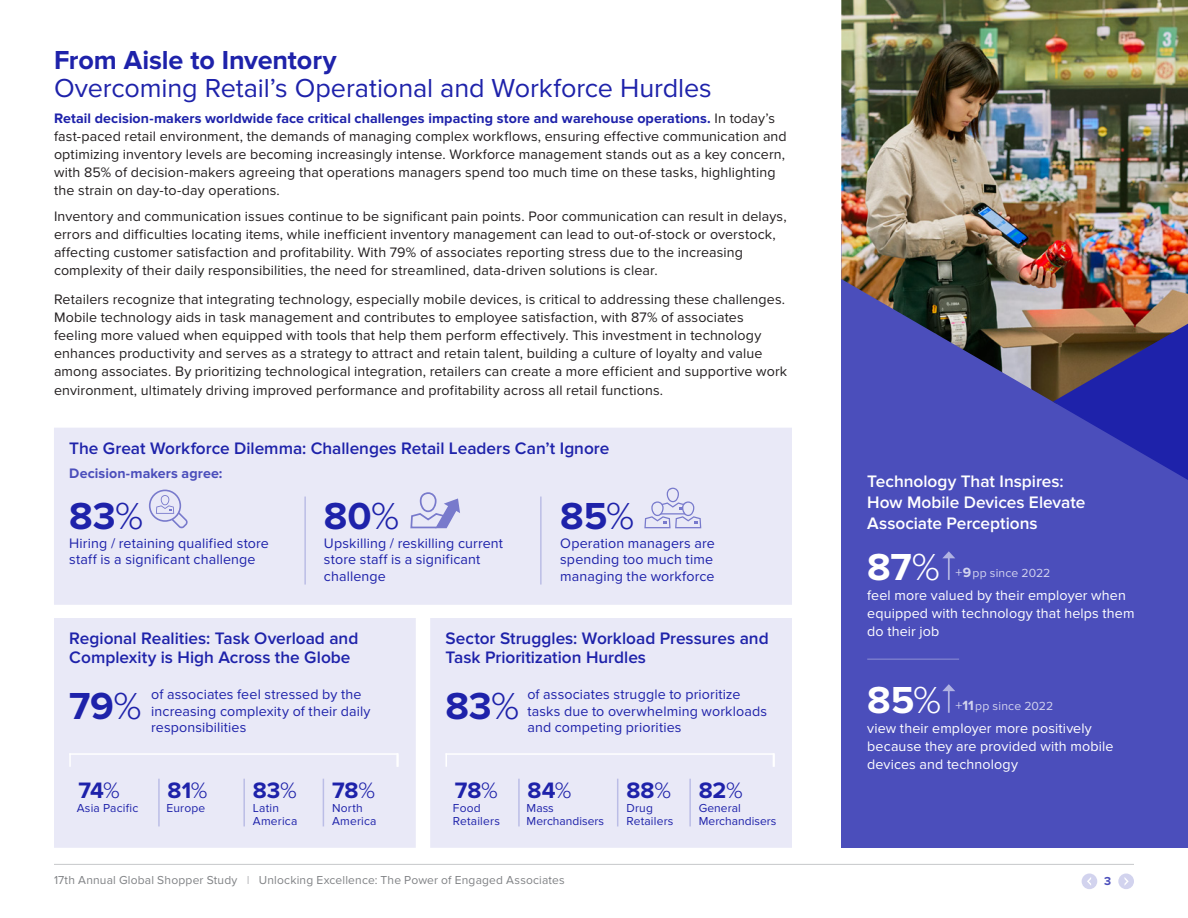
<style>
.page{position:relative;width:1188px;height:918px;background:#fff}
.page>*{position:absolute;margin:0;border:0;box-sizing:border-box;transform-origin:0 0}
.t1{font:700 39px "Proxima Nova";letter-spacing:-.005em;color:#1e22aa}
.t2{font:700 39px "Proxima Nova";color:#fff}
.t3{font:27px "Proxima Nova";letter-spacing:-.005em;color:#1e22aa}
.t4{font:700 27px "Proxima Nova";letter-spacing:-.005em;color:#1e22aa}
.t5{font:700 23.1px "Proxima Nova";letter-spacing:-.005em;color:#1e22aa}
.t6{font:600 17.25px/18.8px "Proxima Nova";color:#1e22aa}
.t7{font:600 17.25px/21px "Proxima Nova";color:#fff}
.t8{font:14.25px/18px "Proxima Nova";letter-spacing:.01em;color:#231f20}
.t9{font:14.25px/16.5px "Proxima Nova";letter-spacing:.01em;color:#1e22aa}
.t10{font:14.25px/18px "Proxima Nova";letter-spacing:.01em;color:#fff}
.t11{font:700 14.25px "Proxima Nova";letter-spacing:.005em;color:#4b4ebb}
.t12{font:12.15px "Proxima Nova";letter-spacing:.01em;color:#d2d3ee}
.t13{font:12px/12.8px "Proxima Nova";letter-spacing:.015em;color:#1e22aa}
.t14{font:12px "Proxima Nova";letter-spacing:.015em;color:#808285}
.t15{font:700 12px "Proxima Nova";color:#4b4ebb}
.s1{font-weight:700;color:#1e22aa}
.s2{font-weight:300}
.s3{font-size:13.8px}
.s4{font-weight:700;font-size:13.8px}
.s5{color:#bcbdc0}
</style>
<div class="page">
<hr style="left:54px;top:864px;width:1080px;height:1px;background:#c7c8ca">
<div style="left:1118px;top:874px;width:16px;height:15px;background:#d2d3ee;border-radius:50%"></div>
<svg style="left:1124px;top:877px;width:5px;height:9px"></svg>
<div style="left:1082px;top:874px;width:15px;height:15px;background:#d2d3ee;border-radius:50%"></div>
<svg style="left:1087px;top:877px;width:4px;height:8px"></svg>
<div style="left:841px;top:225px;width:347px;height:623px;background:#4b4ebb"></div>
<img style="left:841px;top:0;width:347px;height:402px">
<svg style="left:1053px;top:324px;width:135px;height:156px"></svg>
<hr style="left:948px;top:557px;width:2px;height:23px;background:#b0b2e1">
<svg style="left:943px;top:551px;width:12px;height:7px"></svg>
<hr style="left:867px;top:658px;width:92px;height:2px;background:#787acc">
<hr style="left:948px;top:690px;width:2px;height:23px;background:#b0b2e1">
<svg style="left:942px;top:684px;width:13px;height:7px"></svg>
<div style="left:54px;top:428px;width:738px;height:177px;background:#e9e9f7"></div>
<hr style="left:304px;top:497px;width:2px;height:88px;background:#bbbde6">
<hr style="left:540px;top:497px;width:2px;height:88px;background:#bbbde6">
<div style="left:54px;top:618px;width:362px;height:230px;background:#e9e9f7"></div>
<hr style="left:158px;top:779px;width:2px;height:47px;background:#bbbde6">
<hr style="left:243px;top:779px;width:2px;height:47px;background:#bbbde6">
<hr style="left:323px;top:779px;width:1px;height:47px;background:#bbbde6">
<hr style="left:69px;top:753px;width:329px;height:2px;background:#fff">
<svg style="left:69px;top:755px;width:2px;height:12px"></svg>
<svg style="left:396px;top:754px;width:3px;height:13px"></svg>
<div style="left:430px;top:618px;width:362px;height:230px;background:#e9e9f7"></div>
<hr style="left:518px;top:779px;width:2px;height:47px;background:#bbbde6">
<hr style="left:617px;top:779px;width:1px;height:47px;background:#bbbde6">
<hr style="left:689px;top:779px;width:2px;height:47px;background:#bbbde6">
<hr style="left:446px;top:753px;width:328px;height:2px;background:#fff">
<svg style="left:446px;top:755px;width:1px;height:12px"></svg>
<svg style="left:773px;top:753px;width:2px;height:14px"></svg>
<svg style="left:149px;top:490px;width:39px;height:39px"></svg>
<svg style="left:410px;top:492px;width:50px;height:37px"></svg>
<svg style="left:644px;top:488px;width:57px;height:40px"></svg>
<h2 class="t4" style="left:54px;top:44px;width:284px">From Aisle to Inventory</h2>
<h2 class="t3" style="left:54px;top:73px;width:659px">Overcoming Retail’s Operational and Workforce Hurdles</h2>
<p class="t8" style="left:54px;top:110px;width:734px"><span class="s1">Retail decision-makers worldwide face critical challenges impacting store and warehouse operations.</span> In today’s fast-paced retail environment, the demands of managing complex workflows, ensuring effective communication and optimizing inventory levels are becoming increasingly intense. Workforce management stands out as a key concern, with 85% of decision-makers agreeing that operations managers spend too much time on these tasks, highlighting the strain on day-to-day operations.</p>
<p class="t8" style="left:54px;top:208px;width:734px">Inventory and communication issues continue to be significant pain points. Poor communication can result in delays, errors and difficulties locating items, while inefficient inventory management can lead to out-of-stock or overstock, affecting customer satisfaction and profitability. With 79% of associates reporting stress due to the increasing complexity of their daily responsibilities, the need for streamlined, data-driven solutions is clear.</p>
<p class="t8" style="left:54px;top:291px;width:735px">Retailers recognize that integrating technology, especially mobile devices, is critical to addressing these challenges.<br>Mobile technology aids in task management and contributes to employee satisfaction, with 87% of associates feeling more valued when equipped with tools that help them perform effectively. This investment in technology enhances productivity and serves as a strategy to attract and retain talent, building a culture of loyalty and value among associates. By prioritizing technological integration, retailers can create a more efficient and supportive work environment, ultimately driving improved performance and profitability across all retail functions.</p>
<p class="t6" style="left:69px;top:439px;width:542px">The Great Workforce Dilemma: Challenges Retail Leaders Can’t Ignore</p>
<p class="t11" style="left:69px;top:465px;width:155px">Decision-makers agree:</p>
<h1 class="t1" style="left:69px;top:493px;width:75px">83<span class="s2">%</span></h1>
<p class="t9" style="left:69px;top:535px;width:201px">Hiring / retaining qualified store staff is a significant challenge</p>
<h1 class="t1" style="left:324px;top:493px;width:77px">80<span class="s2">%</span></h1>
<p class="t9" style="left:324px;top:535px;width:181px">Upskilling / reskilling current store staff is a significant challenge</p>
<h1 class="t1" style="left:560px;top:493px;width:76px">85<span class="s2">%</span></h1>
<p class="t9" style="left:560px;top:535px;width:156px">Operation managers are spending too much time managing the workforce</p>
<p class="t6" style="left:69px;top:629px;width:291px">Regional Realities: Task Overload and<br>Complexity is High Across the Globe</p>
<p class="t6" style="left:446px;top:629px;width:325px">Sector Struggles: Workload Pressures and<br>Task Prioritization Hurdles</p>
<h1 class="t1" style="left:69px;top:684px;width:74px">79<span class="s2">%</span></h1>
<p class="t9" style="left:151px;top:687px;width:221px">of associates feel stressed by the increasing complexity of their daily responsibilities</p>
<h1 class="t1" style="left:446px;top:684px;width:75px">83<span class="s2">%</span></h1>
<p class="t9" style="left:527px;top:687px;width:241px">of associates struggle to prioritize tasks due to overwhelming workloads and competing priorities</p>
<h3 class="t5" style="left:79px;top:777px;width:43px">74<span class="s2">%</span></h3>
<h3 class="t5" style="left:168px;top:777px;width:41px">81<span class="s2">%</span></h3>
<h3 class="t5" style="left:253px;top:777px;width:45px">83<span class="s2">%</span></h3>
<h3 class="t5" style="left:332px;top:777px;width:45px">78<span class="s2">%</span></h3>
<h3 class="t5" style="left:455px;top:777px;width:45px">78<span class="s2">%</span></h3>
<h3 class="t5" style="left:528px;top:777px;width:45px">84<span class="s2">%</span></h3>
<h3 class="t5" style="left:626px;top:777px;width:46px">88<span class="s2">%</span></h3>
<h3 class="t5" style="left:699px;top:777px;width:46px">82<span class="s2">%</span></h3>
<p class="t13" style="left:77px;top:803px;width:63px">Asia Pacific</p>
<p class="t13" style="left:167px;top:803px;width:40px">Europe</p>
<p class="t13" style="left:253px;top:803px;width:46px">Latin<br>America</p>
<p class="t13" style="left:332px;top:803px;width:46px">North<br>America</p>
<p class="t13" style="left:453px;top:803px;width:49px">Food<br>Retailers</p>
<p class="t13" style="left:527px;top:803px;width:79px">Mass<br>Merchandisers</p>
<p class="t13" style="left:626px;top:803px;width:49px">Drug<br>Retailers</p>
<p class="t13" style="left:699px;top:803px;width:79px">General<br>Merchandisers</p>
<p class="t7" style="left:867px;top:471px;width:220px">Technology That Inspires:<br>How Mobile Devices Elevate<br>Associate Perceptions</p>
<h1 class="t2" style="left:867px;top:544px;width:74px">87<span class="s2">%</span></h1>
<p class="t12" style="left:955px;top:566px;width:97px"><span class="s3">+</span><span class="s4">9</span>pp since 2022</p>
<p class="t10" style="left:867px;top:587px;width:269px">feel more valued by their employer when equipped with technology that helps them do their job</p>
<h1 class="t2" style="left:867px;top:677px;width:76px">85<span class="s2">%</span></h1>
<p class="t12" style="left:955px;top:699px;width:99px"><span class="s3">+</span><span class="s4">11</span>pp since 2022</p>
<p class="t10" style="left:867px;top:720px;width:248px">view their employer more positively because they are provided with mobile devices and technology</p>
<p class="t14" style="left:54px;top:873px;width:512px">17th Annual Global Shopper Study <span class="s5">I</span> Unlocking Excellence: The Power of Engaged Associates</p>
<p class="t15" style="left:1104px;top:874px;width:9px">3</p>
</div>
